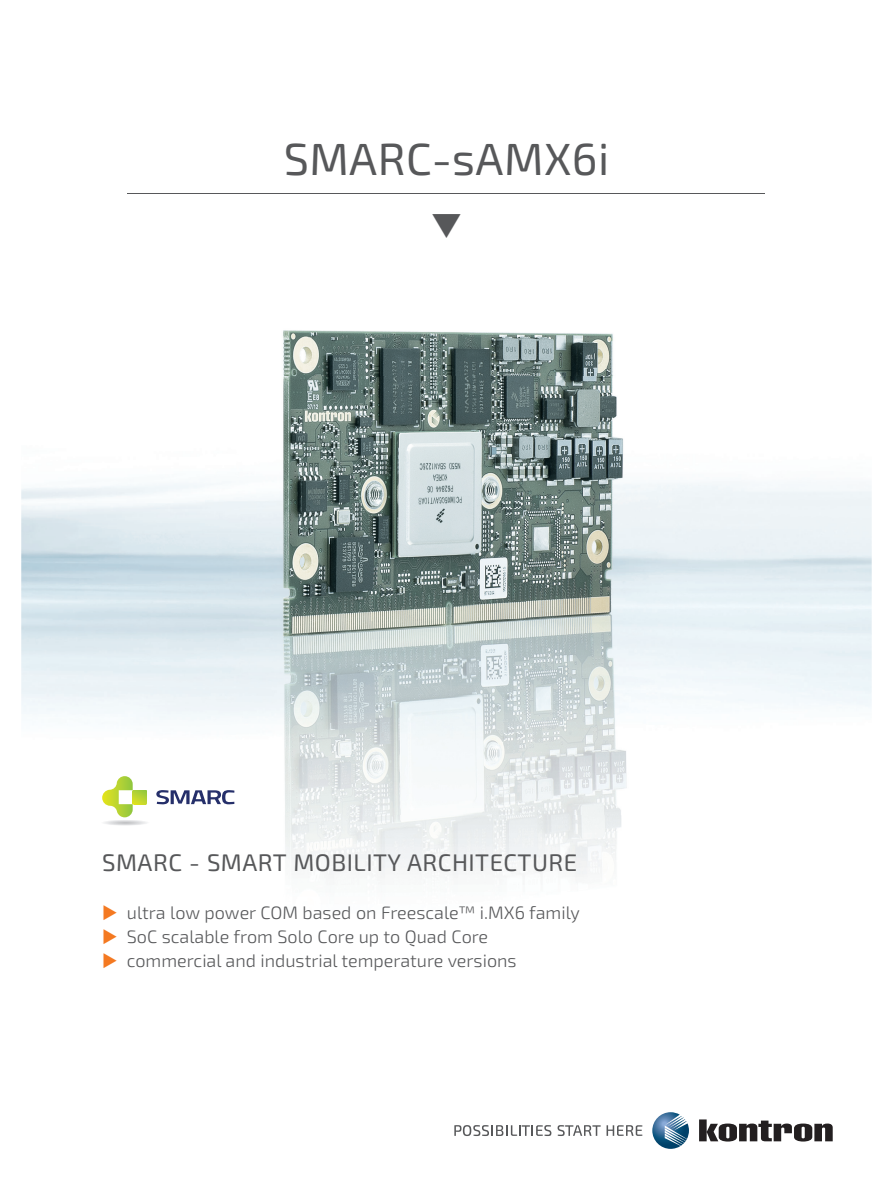
<style>
.page{position:relative;width:893px;height:1191px;background:#fff}
.page>*{position:absolute;margin:0;border:0;box-sizing:border-box;transform-origin:0 0}
.t1{font:45px "Exo 2.0";letter-spacing:.01em;color:#57585a}
.t2{font:24px "Exo 2.0";letter-spacing:.02em;color:#57585a}
.t3{font:300 18px "Exo 2.0";color:#57585a}
.s1{color:#f47921}
</style>
<div class="page">
<svg style="left:652px;top:1112px;width:37px;height:36px"></svg>
<svg style="left:699px;top:1119px;width:134px;height:22px"></svg>
<svg style="left:454px;top:1125px;width:97px;height:11px"></svg>
<svg style="left:558px;top:1125px;width:43px;height:11px"></svg>
<svg style="left:607px;top:1125px;width:35px;height:10px"></svg>
<img style="left:283px;top:330px;width:330px;height:46px">
<img style="left:285px;top:814px;width:337px;height:64px">
<img style="left:205px;top:376px;width:483px;height:438px">
<hr style="left:128px;top:193px;width:637px;height:1px;background:#57585a">
<svg style="left:156px;top:790px;width:78px;height:14px"></svg>
<svg style="left:100px;top:819px;width:50px;height:6px"></svg>
<svg style="left:102px;top:776px;width:45px;height:41px"></svg>
<h1 class="t1" style="left:284px;top:144px;width:327px">SMARC-sAMX6i</h1>
<h2 class="t2" style="left:102px;top:854px;width:477px">SMARC - SMART MOBILITY ARCHITECTURE</h2>
<p class="t3" style="left:102px;top:906px;width:479px"><span class="s1">◆</span> ultra low power COM based on Freescale™ i.MX6 family</p>
<p class="t3" style="left:102px;top:930px;width:388px"><span class="s1">◆</span> SoC scalable from Solo Core up to Quad Core</p>
<p class="t3" style="left:102px;top:954px;width:416px"><span class="s1">◆</span> commercial and industrial temperature versions</p>
</div>
